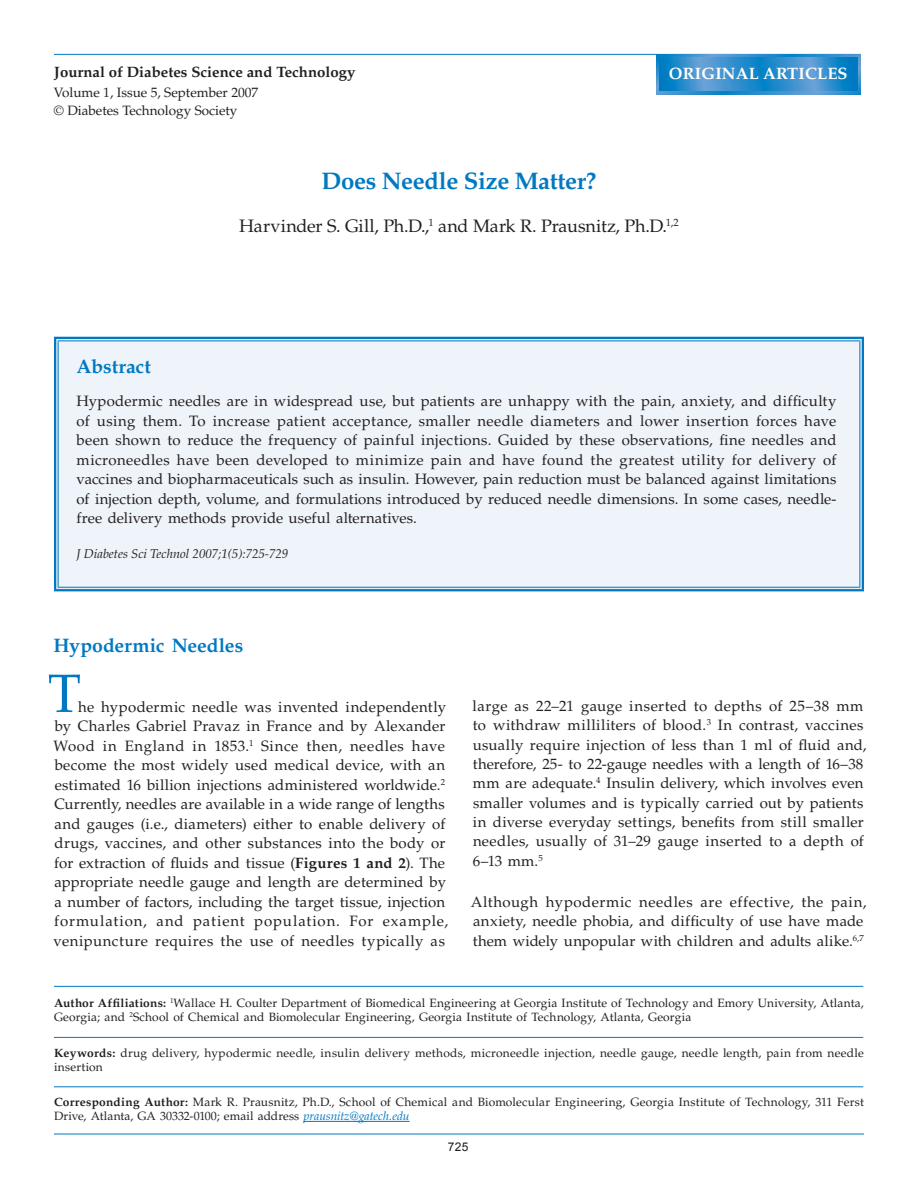
<style>
.page{position:relative;width:918px;height:1188px;background:#fff}
.page>*{position:absolute;margin:0;border:0;box-sizing:border-box;transform-origin:0 0}
.t1{font:54px "Palatino LT Std";color:#0079c2}
.t2{font:700 24px "Palatino LT Std";letter-spacing:-.015em;color:#0079c2}
.t3{font:700 19.5px "Palatino LT Std";letter-spacing:-.005em;color:#0079c2}
.t4{font:18px "Palatino LT Std";letter-spacing:-.01em;color:#231f20}
.t5{font:700 16.5px "Palatino LT Std";letter-spacing:.01em;color:#fff}
.t6{font:15px/19.5px "Palatino LT Std";letter-spacing:.015em;color:#231f20;text-align:justify}
.t7{font:700 15px "Palatino LT Std";color:#231f20}
.t8{font:14.85px/19.4px "Palatino LT Std";letter-spacing:.02em;color:#231f20}
.t9{font:13.5px/18px "Palatino LT Std";color:#231f20}
.t10{font:italic 12.75px "Palatino LT Std";color:#231f20}
.t11{font:12px/14.2px "Palatino LT Std";letter-spacing:.015em;color:#231f20}
.t12{font:12px "Arial";color:#231f20}
.s1{font-weight:700}
.s2{font-style:italic;color:#0079c2}
</style>
<div class="page">
<hr style="left:54px;top:1134px;width:810px;height:1px;background:#0079c2">
<hr style="left:304px;top:1121px;width:106px;height:1px;background:#0079c2">
<hr style="left:54px;top:986px;width:809px;height:1px;background:#0079c2">
<hr style="left:54px;top:1037px;width:809px;height:1px;background:#0079c2">
<hr style="left:54px;top:1086px;width:809px;height:1px;background:#0079c2">
<div style="left:56px;top:339px;width:806px;height:250px;background:#eff4fa"></div>
<hr style="left:54px;top:337px;width:810px;height:4px;background:#ededf1">
<svg style="left:56px;top:341px;width:2px;height:246px"></svg>
<svg style="left:860px;top:341px;width:2px;height:246px"></svg>
<hr style="left:54px;top:587px;width:810px;height:4px;background:#ededf1">
<hr style="left:54px;top:337px;width:810px;height:2px;background:#0079c2">
<hr style="left:58px;top:340px;width:802px;height:1px;background:#0079c2">
<hr style="left:54px;top:339px;width:2px;height:250px;background:#0079c2">
<hr style="left:58px;top:341px;width:1px;height:246px;background:#0079c2">
<hr style="left:859px;top:341px;width:1px;height:246px;background:#0079c2">
<hr style="left:862px;top:339px;width:2px;height:250px;background:#0079c2">
<hr style="left:58px;top:587px;width:802px;height:1px;background:#0079c2">
<hr style="left:54px;top:589px;width:810px;height:2px;background:#0079c2">
<hr style="left:54px;top:54px;width:806px;height:1px;background:#0079c2">
<svg style="left:656px;top:54px;width:204px;height:40px"></svg>
<svg style="left:659px;top:57px;width:198px;height:34px;background:#2f8ecc"></svg>
<p class="t7" style="left:54px;top:63px;width:303px">Journal of Diabetes Science and Technology</p>
<p class="t9" style="left:54px;top:84px;width:206px">Volume 1, Issue 5, September 2007 © Diabetes Technology Society</p>
<p class="t5" style="left:669px;top:64px;width:180px">ORIGINAL ARTICLES</p>
<h2 class="t2" style="left:322px;top:167px;width:276px">Does Needle Size Matter?</h2>
<p class="t4" style="left:239px;top:216px;width:441px">Harvinder S. Gill, Ph.D.,<sup>1</sup> and Mark R. Prausnitz, Ph.D.<sup>1,2</sup></p>
<h3 class="t3" style="left:76px;top:355px;width:76px">Abstract</h3>
<p class="t6" style="left:76px;top:392px;width:762px">Hypodermic needles are in widespread use, but patients are unhappy with the pain, anxiety, and difficulty of using them. To increase patient acceptance, smaller needle diameters and lower insertion forces have been shown to reduce the frequency of painful injections. Guided by these observations, fine needles and microneedles have been developed to minimize pain and have found the greatest utility for delivery of vaccines and biopharmaceuticals such as insulin. However, pain reduction must be balanced against limitations of injection depth, volume, and formulations introduced by reduced needle dimensions. In some cases, needle&shy;free delivery methods provide useful alternatives.</p>
<p class="t10" style="left:76px;top:546px;width:213px">J Diabetes Sci Technol 2007;1(5):725-729</p>
<h3 class="t3" style="left:53px;top:634px;width:191px">Hypodermic Needles</h3>
<h1 class="t1" style="left:48px;top:662px;width:35px">T</h1>
<p class="t6" style="left:53px;top:697px;width:396px;text-align:left;text-indent:25px">he hypodermic needle was invented independently by Charles Gabriel Pravaz in France and by Alexander Wood in England in 1853.<sup>1</sup> Since then, needles have become the most widely used medical device, with an estimated 16 billion injections administered worldwide.<sup>2<br></sup>Currently, needles are available in a wide range of lengths and gauges (i.e., diameters) either to enable delivery of drugs, vaccines, and other substances into the body or for extraction of fluids and tissue (<span class="s1">Figures 1 and 2</span>). The appropriate needle gauge and length are determined by a number of factors, including the target tissue, injection formulation, and patient population. For example, venipuncture requires the use of needles typically as</p>
<p class="t8" style="left:473px;top:696px;width:396px">large as 22–21 gauge inserted to depths of 25–38 mm to withdraw milliliters of blood.<sup>3</sup> In contrast, vaccines usually require injection of less than 1 ml of fluid and, therefore, 25- to 22-gauge needles with a length of 16–38 mm are adequate.<sup>4</sup> Insulin delivery, which involves even smaller volumes and is typically carried out by patients in diverse everyday settings, benefits from still smaller needles, usually of 31–29 gauge inserted to a depth of 6–13 mm.<sup>5</sup></p>
<p class="t8" style="left:471px;top:892px;width:397px">Although hypodermic needles are effective, the pain, anxiety, needle phobia, and difficulty of use have made them widely unpopular with children and adults alike.<sup>6,7</sup></p>
<p class="t11" style="left:54px;top:996px;width:811px"><span class="s1">Author Affiliations:</span> <sup>1</sup>Wallace H. Coulter Department of Biomedical Engineering at Georgia Institute of Technology and Emory University, Atlanta,<br>Georgia; and <sup>2</sup>School of Chemical and Biomolecular Engineering, Georgia Institute of Technology, Atlanta, Georgia</p>
<p class="t11" style="left:54px;top:1046px;width:811px"><span class="s1">Keywords:</span> drug delivery, hypodermic needle, insulin delivery methods, microneedle injection, needle gauge, needle length, pain from needle insertion</p>
<p class="t11" style="left:54px;top:1095px;width:811px"><span class="s1">Corresponding Author:</span> Mark R. Prausnitz, Ph.D., School of Chemical and Biomolecular Engineering, Georgia Institute of Technology, 311 Ferst<br>Drive, Atlanta, GA 30332-0100; email address <span class="s2">prausnitz@gatech.edu</span></p>
<p class="t12" style="left:448px;top:1139px;width:22px">725</p>
</div>
